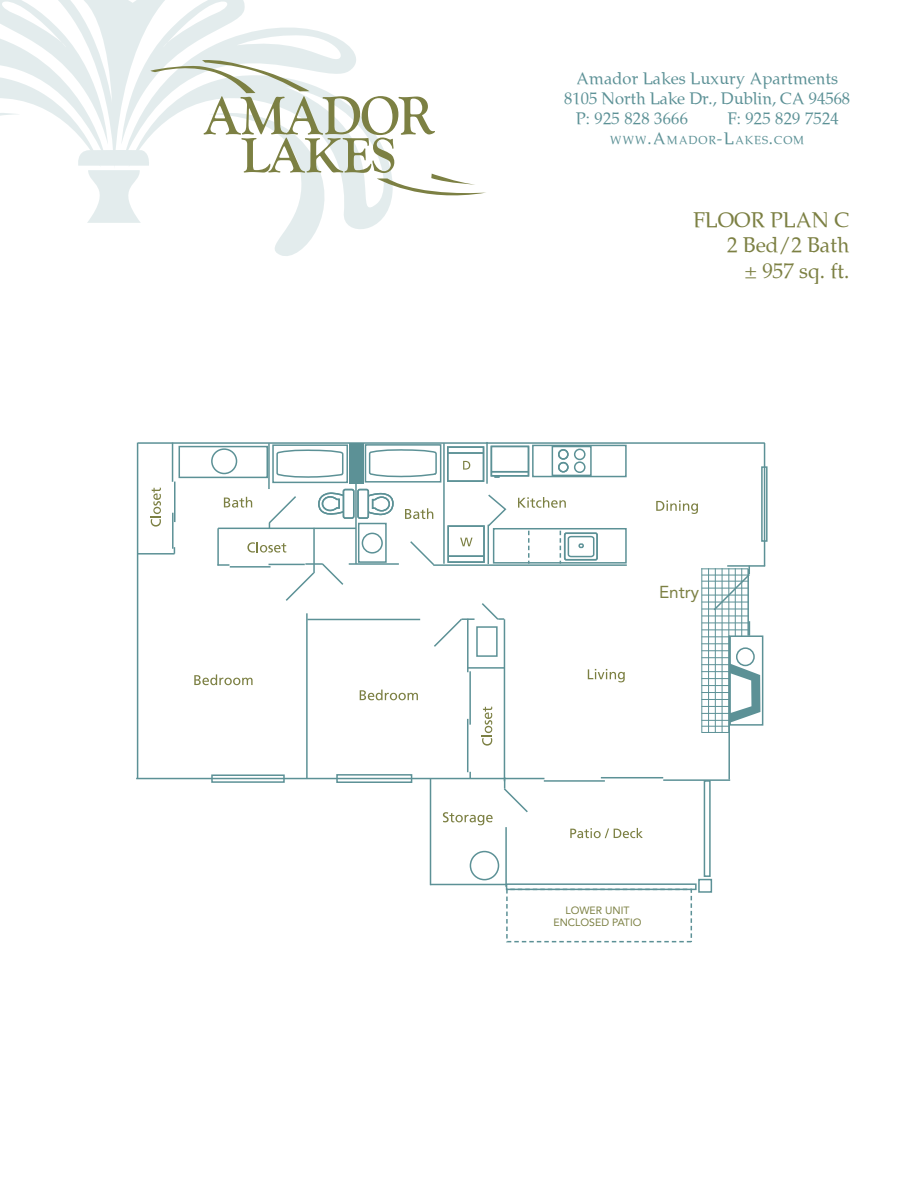
<style>
.page{position:relative;width:918px;height:1188px;background:#fff}
.page>*{position:absolute;margin:0;border:0;box-sizing:border-box;transform-origin:0 0}
.t1{font:21px/25.2px "Lymphatic";color:#7c8043;text-align:right}
.t2{font:17.25px "Avenir";color:#7c8043}
.t3{font:16.5px "Lymphatic";letter-spacing:.01em;color:#5c9196}
.t4{font:11.55px "Lymphatic";letter-spacing:.075em;color:#5c9196}
.t5{font:10.5px/12.6px "Avenir";color:#7c8043;text-align:center}
.s1{font-size:16.5px}
</style>
<div class="page">
<svg style="left:0;top:0;width:486px;height:256px"></svg>
<div style="left:179px;top:446px;width:89px;height:32px;border:2px solid #5c9196"></div>
<div style="left:211px;top:448px;width:26px;height:26px;border:2px solid #5c9196;border-radius:50%"></div>
<div style="left:362px;top:533px;width:21px;height:21px;border:2px solid #5c9196;border-radius:50%"></div>
<svg style="left:570px;top:828px;width:73px;height:10px"></svg>
<svg style="left:443px;top:812px;width:50px;height:13px"></svg>
<svg style="left:487px;top:494px;width:20px;height:34px"></svg>
<svg style="left:588px;top:669px;width:37px;height:13px"></svg>
<svg style="left:656px;top:500px;width:42px;height:14px"></svg>
<svg style="left:224px;top:497px;width:28px;height:11px"></svg>
<svg style="left:405px;top:508px;width:28px;height:11px"></svg>
<svg style="left:194px;top:674px;width:59px;height:11px"></svg>
<svg style="left:360px;top:690px;width:58px;height:10px"></svg>
<svg style="left:150px;top:488px;width:11px;height:39px"></svg>
<svg style="left:482px;top:707px;width:10px;height:39px"></svg>
<svg style="left:247px;top:542px;width:39px;height:11px"></svg>
<div style="left:447px;top:525px;width:38px;height:38px;border:2px solid #5c9196"></div>
<hr style="left:448px;top:555px;width:36px;height:2px;background:#5c9196">
<svg style="left:460px;top:538px;width:13px;height:8px"></svg>
<div style="left:447px;top:446px;width:37px;height:36px;border:2px solid #5c9196"></div>
<hr style="left:448px;top:452px;width:35px;height:2px;background:#5c9196">
<svg style="left:463px;top:461px;width:7px;height:9px"></svg>
<svg style="left:318px;top:493px;width:25px;height:23px"></svg>
<div style="left:343px;top:489px;width:11px;height:30px;border:2px solid #5c9196;border-radius:2px"></div>
<svg style="left:369px;top:491px;width:25px;height:25px"></svg>
<div style="left:357px;top:489px;width:12px;height:30px;border:2px solid #5c9196;border-radius:2px"></div>
<div style="left:272px;top:444px;width:76px;height:39px;border:2px solid #5c9196"></div>
<svg style="left:276px;top:450px;width:68px;height:28px"></svg>
<div style="left:365px;top:444px;width:76px;height:39px;border:2px solid #5c9196"></div>
<svg style="left:368px;top:449px;width:69px;height:29px"></svg>
<div style="left:552px;top:446px;width:40px;height:30px;border:2px solid #5c9196"></div>
<div style="left:574px;top:461px;width:12px;height:12px;border:2px solid #5c9196;border-radius:50%"></div>
<div style="left:558px;top:462px;width:11px;height:11px;border:2px solid #5c9196;border-radius:50%"></div>
<div style="left:574px;top:449px;width:12px;height:11px;border:2px solid #5c9196;border-radius:50%"></div>
<div style="left:558px;top:449px;width:11px;height:11px;border:2px solid #5c9196;border-radius:50%"></div>
<div style="left:491px;top:446px;width:38px;height:31px;border:2px solid #5c9196"></div>
<svg style="left:494px;top:475px;width:6px;height:3px"></svg>
<hr style="left:492px;top:471px;width:37px;height:1px;background:#5c9196">
<div style="left:564px;top:533px;width:34px;height:27px;border:2px solid #5c9196;border-radius:2px"></div>
<svg style="left:518px;top:497px;width:48px;height:11px"></svg>
<div style="left:532px;top:445px;width:95px;height:32px;border:2px solid #5c9196"></div>
<div style="left:493px;top:528px;width:134px;height:36px;border:2px solid #5c9196"></div>
<svg style="left:567px;top:535px;width:28px;height:23px"></svg>
<svg style="left:528px;top:531px;width:2px;height:33px"></svg>
<svg style="left:560px;top:531px;width:1px;height:33px"></svg>
<div style="left:704px;top:780px;width:7px;height:97px;border:2px solid #5c9196"></div>
<div style="left:506px;top:883px;width:191px;height:7px;border:2px solid #5c9196"></div>
<div style="left:698px;top:879px;width:14px;height:14px;border:2px solid #5c9196"></div>
<div style="left:506px;top:889px;width:186px;height:53px;border:2px dashed #5c9196"></div>
<svg style="left:702px;top:643px;width:26px;height:1px"></svg>
<svg style="left:702px;top:636px;width:26px;height:1px"></svg>
<hr style="left:702px;top:630px;width:47px;height:1px;background:#5c9196">
<hr style="left:702px;top:623px;width:47px;height:1px;background:#5c9196">
<hr style="left:702px;top:616px;width:47px;height:1px;background:#5c9196">
<hr style="left:702px;top:609px;width:47px;height:1px;background:#5c9196">
<hr style="left:702px;top:602px;width:47px;height:1px;background:#5c9196">
<hr style="left:702px;top:595px;width:47px;height:1px;background:#5c9196">
<hr style="left:702px;top:588px;width:47px;height:1px;background:#5c9196">
<hr style="left:702px;top:581px;width:47px;height:1px;background:#5c9196">
<hr style="left:702px;top:575px;width:47px;height:1px;background:#5c9196">
<hr style="left:701px;top:568px;width:47px;height:1px;background:#5c9196">
<svg style="left:702px;top:657px;width:26px;height:1px"></svg>
<svg style="left:702px;top:650px;width:26px;height:1px"></svg>
<hr style="left:701px;top:568px;width:1px;height:165px;background:#5c9196">
<hr style="left:708px;top:568px;width:1px;height:165px;background:#5c9196">
<hr style="left:715px;top:568px;width:1px;height:165px;background:#5c9196">
<hr style="left:722px;top:568px;width:1px;height:165px;background:#5c9196">
<hr style="left:728px;top:568px;width:1px;height:165px;background:#5c9196">
<hr style="left:735px;top:568px;width:1px;height:68px;background:#5c9196">
<hr style="left:741px;top:568px;width:1px;height:68px;background:#5c9196">
<hr style="left:747px;top:569px;width:2px;height:67px;background:#5c9196">
<div style="left:729px;top:635px;width:34px;height:91px;border:2px solid #5c9196"></div>
<svg style="left:701px;top:664px;width:59px;height:69px"></svg>
<div style="left:736px;top:647px;width:19px;height:19px;border:2px solid #5c9196;border-radius:50%"></div>
<hr style="left:728px;top:635px;width:2px;height:145px;background:#5c9196">
<svg style="left:749px;top:621px;width:1px;height:15px"></svg>
<hr style="left:433px;top:564px;width:194px;height:2px;background:#5c9196">
<hr style="left:488px;top:525px;width:1px;height:39px;background:#5c9196">
<hr style="left:727px;top:565px;width:38px;height:2px;background:#5c9196">
<hr style="left:764px;top:443px;width:1px;height:123px;background:#5c9196">
<hr style="left:138px;top:442px;width:627px;height:2px;background:#5c9196">
<hr style="left:137px;top:443px;width:1px;height:335px;background:#5c9196">
<hr style="left:136px;top:778px;width:408px;height:1px;background:#5c9196">
<hr style="left:504px;top:619px;width:1px;height:162px;background:#5c9196">
<hr style="left:307px;top:619px;width:113px;height:1px;background:#5c9196">
<hr style="left:306px;top:613px;width:2px;height:166px;background:#5c9196">
<hr style="left:313px;top:528px;width:2px;height:45px;background:#5c9196">
<hr style="left:355px;top:444px;width:2px;height:120px;background:#5c9196">
<hr style="left:218px;top:528px;width:138px;height:1px;background:#5c9196">
<hr style="left:217px;top:528px;width:2px;height:37px;background:#5c9196">
<svg style="left:217px;top:564px;width:12px;height:2px"></svg>
<hr style="left:349px;top:563px;width:50px;height:2px;background:#5c9196">
<hr style="left:467px;top:619px;width:2px;height:53px;background:#5c9196">
<hr style="left:468px;top:667px;width:36px;height:2px;background:#5c9196">
<svg style="left:469px;top:772px;width:2px;height:6px"></svg>
<hr style="left:138px;top:553px;width:37px;height:2px;background:#5c9196">
<hr style="left:172px;top:443px;width:1px;height:39px;background:#5c9196">
<hr style="left:174px;top:482px;width:2px;height:40px;background:#5c9196">
<hr style="left:172px;top:513px;width:2px;height:36px;background:#5c9196">
<hr style="left:230px;top:566px;width:41px;height:2px;background:#5c9196">
<hr style="left:269px;top:564px;width:36px;height:1px;background:#5c9196">
<svg style="left:267px;top:496px;width:31px;height:32px"></svg>
<hr style="left:268px;top:443px;width:2px;height:46px;background:#5c9196">
<div style="left:358px;top:523px;width:29px;height:40px;border:2px solid #5c9196"></div>
<svg style="left:284px;top:562px;width:60px;height:39px"></svg>
<svg style="left:434px;top:603px;width:70px;height:45px"></svg>
<div style="left:476px;top:626px;width:22px;height:31px;border:2px solid #5c9196"></div>
<hr style="left:469px;top:671px;width:2px;height:54px;background:#5c9196">
<hr style="left:467px;top:719px;width:1px;height:53px;background:#5c9196">
<hr style="left:544px;top:780px;width:61px;height:2px;background:#5c9196">
<hr style="left:601px;top:777px;width:62px;height:1px;background:#5c9196">
<hr style="left:663px;top:779px;width:67px;height:2px;background:#5c9196">
<div style="left:211px;top:774px;width:74px;height:9px;border:2px solid #5c9196"></div>
<div style="left:336px;top:774px;width:76px;height:9px;border:2px solid #5c9196"></div>
<div style="left:761px;top:466px;width:7px;height:76px;border:2px solid #5c9196"></div>
<hr style="left:430px;top:779px;width:1px;height:106px;background:#5c9196">
<hr style="left:430px;top:884px;width:76px;height:1px;background:#5c9196">
<hr style="left:505px;top:827px;width:2px;height:60px;background:#5c9196">
<svg style="left:502px;top:777px;width:27px;height:36px"></svg>
<div style="left:470px;top:851px;width:29px;height:29px;border:2px solid #5c9196;border-radius:50%"></div>
<svg style="left:712px;top:566px;width:40px;height:46px"></svg>
<hr style="left:443px;top:443px;width:2px;height:121px;background:#5c9196">
<svg style="left:410px;top:541px;width:26px;height:25px"></svg>
<hr style="left:486px;top:442px;width:2px;height:42px;background:#5c9196">
<div style="left:350px;top:443px;width:14px;height:41px;background:#5c9196"></div>
<p class="t3" style="left:576px;top:69px;width:263px">Amador Lakes Luxury Apartments</p>
<p class="t3" style="left:564px;top:89px;width:287px">8105 North Lake Dr., Dublin, CA 94568</p>
<p class="t3" style="left:576px;top:109px;width:114px">P: 925 828 3666</p>
<p class="t3" style="left:727px;top:109px;width:113px">F: 925 829 7524</p>
<p class="t4" style="left:610px;top:133px;width:195px">WWW<span class="s1">.A</span>MADOR<span class="s1">-L</span>AKES<span class="s1">.</span>COM</p>
<p class="t1" style="left:693px;top:208px;width:158px">FLOOR PLAN C<br>2 Bed/2 Bath<br>± 957 sq. ft.</p>
<p class="t2" style="left:659px;top:582px;width:42px">Entry</p>
<p class="t5" style="left:553px;top:904px;width:90px">LOWER UNIT<br>ENCLOSED PATIO</p>
</div>
